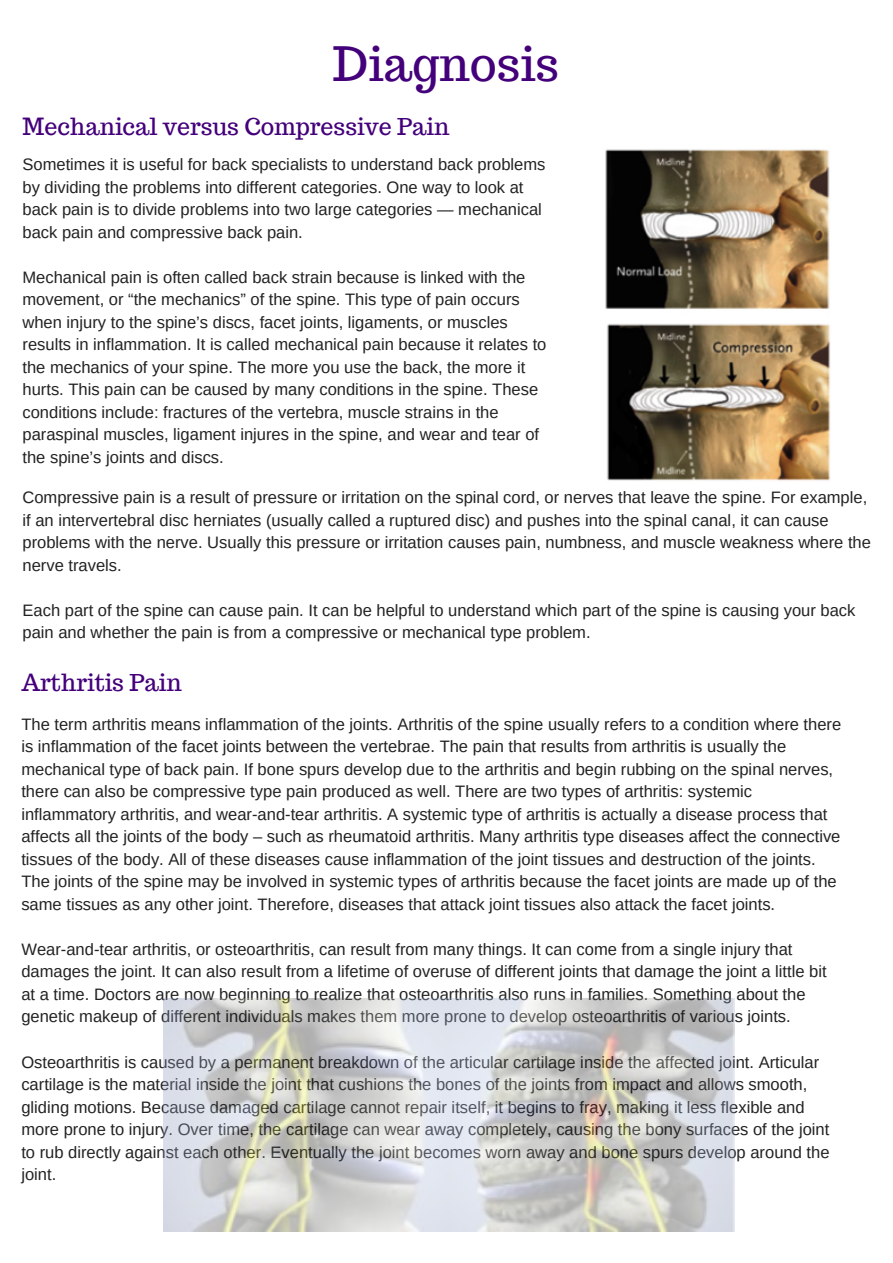
<style>
.page{position:relative;width:893px;height:1263px;background:#fff}
.page>*{position:absolute;margin:0;border:0;box-sizing:border-box;transform-origin:0 0}
.t1{font:46.35px "Trocchi";color:#44007b}
.t2{font:23.25px "Trocchi";color:#44007b}
.t3{font:16.5px/22.5px "Arimo";color:#222}
</style>
<div class="page">
<img style="left:605px;top:149px;width:226px;height:332px">
<img style="left:163px;top:999px;width:571px;height:233px">
<h1 class="t1" style="left:333px;top:34px;width:228px">Diagnosis</h1>
<h2 class="t2" style="left:23px;top:111px;width:428px">Mechanical versus Compressive Pain</h2>
<p class="t3" style="left:23px;top:153px;width:525px">Sometimes it is useful for back specialists to understand back problems by dividing the problems into different categories. One way to look at back pain is to divide problems into two large categories — mechanical back pain and compressive back pain.</p>
<p class="t3" style="left:23px;top:266px;width:525px">Mechanical pain is often called back strain because is linked with the movement, or “the mechanics” of the spine. This type of pain occurs when injury to the spine’s discs, facet joints, ligaments, or muscles results in inflammation. It is called mechanical pain because it relates to the mechanics of your spine. The more you use the back, the more it hurts. This pain can be caused by many conditions in the spine. These conditions include: fractures of the vertebra, muscle strains in the paraspinal muscles, ligament injures in the spine, and wear and tear of the spine’s joints and discs.</p>
<p class="t3" style="left:23px;top:486px;width:850px">Compressive pain is a result of pressure or irritation on the spinal cord, or nerves that leave the spine. For example, if an intervertebral disc herniates (usually called a ruptured disc) and pushes into the spinal canal, it can cause problems with the nerve. Usually this pressure or irritation causes pain, numbness, and muscle weakness where the nerve travels.</p>
<p class="t3" style="left:23px;top:599px;width:834px">Each part of the spine can cause pain. It can be helpful to understand which part of the spine is causing your back pain and whether the pain is from a compressive or mechanical type problem.</p>
<h2 class="t2" style="left:21px;top:668px;width:162px">Arthritis Pain</h2>
<p class="t3" style="left:21px;top:713px;width:821px">The term arthritis means inflammation of the joints. Arthritis of the spine usually refers to a condition where there is inflammation of the facet joints between the vertebrae. The pain that results from arthritis is usually the mechanical type of back pain. If bone spurs develop due to the arthritis and begin rubbing on the spinal nerves, there can also be compressive type pain produced as well. There are two types of arthritis: systemic inflammatory arthritis, and wear-and-tear arthritis. A systemic type of arthritis is actually a disease process that affects all the joints of the body – such as rheumatoid arthritis. Many arthritis type diseases affect the connective tissues of the body. All of these diseases cause inflammation of the joint tissues and destruction of the joints.<br>The joints of the spine may be involved in systemic types of arthritis because the facet joints are made up of the same tissues as any other joint. Therefore, diseases that attack joint tissues also attack the facet joints.</p>
<p class="t3" style="left:21px;top:938px;width:807px">Wear-and-tear arthritis, or osteoarthritis, can result from many things. It can come from a single injury that damages the joint. It can also result from a lifetime of overuse of different joints that damage the joint a little bit at a time. Doctors are now beginning to realize that osteoarthritis also runs in families. Something about the genetic makeup of different individuals makes them more prone to develop osteoarthritis of various joints.</p>
<p class="t3" style="left:21px;top:1050px;width:810px">Osteoarthritis is caused by a permanent breakdown of the articular cartilage inside the affected joint. Articular cartilage is the material inside the joint that cushions the bones of the joints from impact and allows smooth, gliding motions. Because damaged cartilage cannot repair itself, it begins to fray, making it less flexible and more prone to injury. Over time, the cartilage can wear away completely, causing the bony surfaces of the joint to rub directly against each other. Eventually the joint becomes worn away and bone spurs develop around the joint.</p>
</div>
